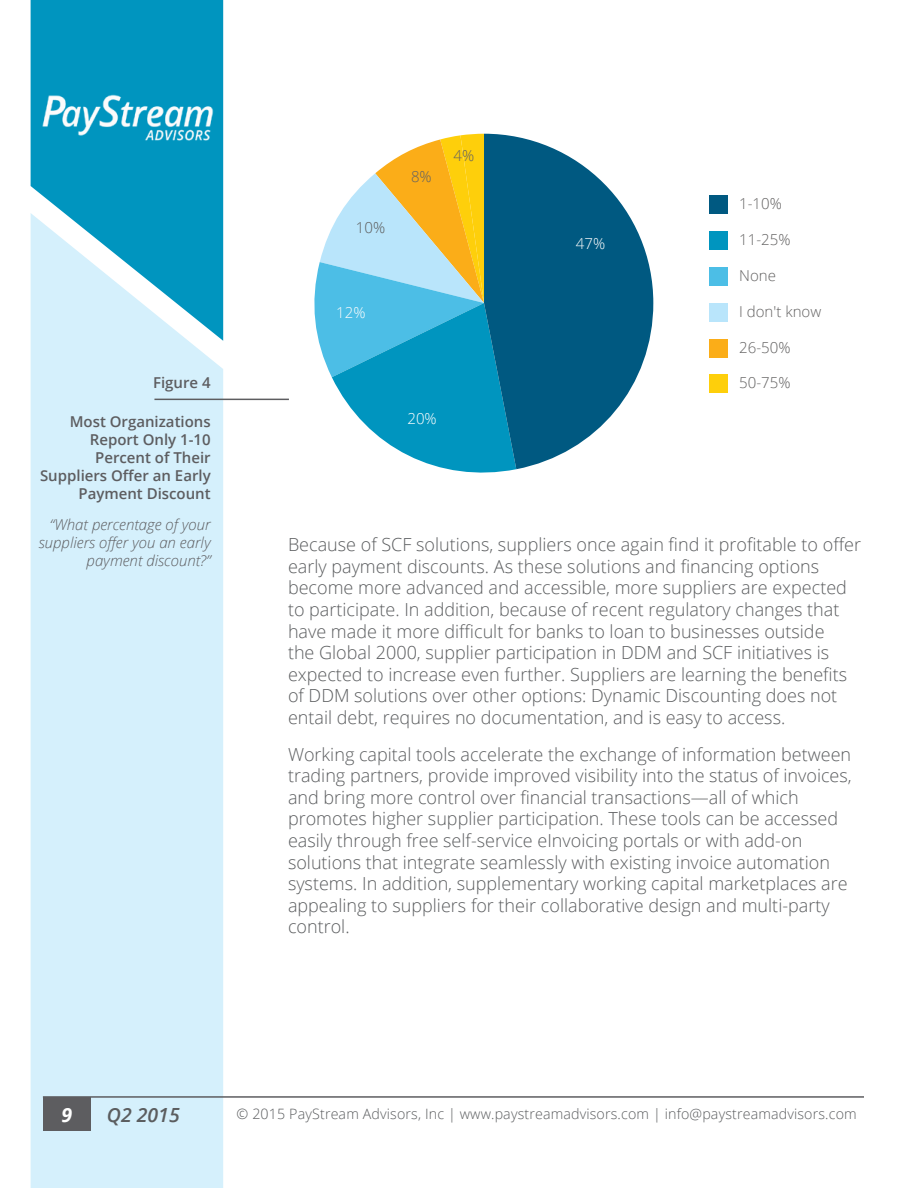
<style>
.page{position:relative;width:918px;height:1188px;background:#fff}
.page>*{position:absolute;margin:0;border:0;box-sizing:border-box;transform-origin:0 0}
.t1{font:italic 600 19.5px "Open Sans";color:#5b5d5f}
.t2{font:italic 700 19.5px "Open Sans";color:#fff}
.t3{font:300 18px/21.6px "Open Sans";color:#5b5d5f}
.t4{font:600 15px/18px "Open Sans";color:#5d5d60;text-align:right}
.t5{font:italic 300 15px/18px "Open Sans";color:#5d5d60;text-align:right}
.t6{font:300 15px "Open Sans";color:#636262}
.t7{font:300 15px "Open Sans";color:#fcfcfc}
.t8{font:300 15px "Open Sans";color:#5d5d5d}
.t9{font:300 15px "Open Sans";color:#fff}
.t10{font:300 14.25px "Open Sans";letter-spacing:.01em;color:#5b5d5f}
</style>
<div class="page">
<div style="left:31px;top:341px;width:192px;height:847px;background:#d5f0fc"></div>
<svg style="left:31px;top:0;width:192px;height:341px;background:#3caecf"></svg>
<hr style="left:43px;top:1096px;width:821px;height:2px;background:#5d5d60">
<div style="left:43px;top:1098px;width:48px;height:33px;background:#5d5d60"></div>
<img style="left:38px;top:88px;width:179px;height:55px">
<hr style="left:154px;top:399px;width:135px;height:1px;background:#5d5d60">
<svg style="left:314px;top:134px;width:202px;height:339px"></svg>
<svg style="left:484px;top:134px;width:169px;height:335px;fill:#005981"></svg>
<div style="left:710px;top:232px;width:18px;height:18px;background:#0095bf"></div>
<div style="left:710px;top:268px;width:18px;height:18px;background:#4cbee6"></div>
<div style="left:710px;top:303px;width:18px;height:18px;background:#b9e5fb"></div>
<div style="left:710px;top:339px;width:18px;height:18px;background:#fbad18"></div>
<div style="left:710px;top:375px;width:18px;height:18px;background:#fecf0b"></div>
<div style="left:710px;top:196px;width:18px;height:18px;background:#005981"></div>
<p class="t4" style="left:153px;top:374px;width:59px">Figure 4</p>
<p class="t4" style="left:40px;top:412px;width:172px">Most Organizations<br>Report Only 1-10<br>Percent of Their<br>Suppliers Offer an Early<br>Payment Discount</p>
<p class="t5" style="left:39px;top:515px;width:173px">“What percentage of your suppliers offer you an early payment discount?”</p>
<p class="t8" style="left:356px;top:218px;width:31px">10%</p>
<p class="t6" style="left:411px;top:166px;width:22px">8%</p>
<p class="t6" style="left:454px;top:145px;width:22px">4%</p>
<p class="t7" style="left:336px;top:302px;width:31px">12%</p>
<p class="t9" style="left:407px;top:409px;width:31px">20%</p>
<p class="t7" style="left:576px;top:233px;width:31px">47%</p>
<p class="t6" style="left:739px;top:194px;width:44px">1-10%</p>
<p class="t6" style="left:739px;top:229px;width:53px">11-25%</p>
<p class="t6" style="left:739px;top:265px;width:38px">None</p>
<p class="t6" style="left:739px;top:301px;width:84px">I don't know</p>
<p class="t6" style="left:739px;top:337px;width:53px">26-50%</p>
<p class="t6" style="left:739px;top:373px;width:53px">50-75%</p>
<p class="t3" style="left:288px;top:533px;width:575px">Because of SCF solutions, suppliers once again find it profitable to offer early payment discounts. As these solutions and financing options become more advanced and accessible, more suppliers are expected to participate. In addition, because of recent regulatory changes that have made it more difficult for banks to loan to businesses outside<br>the Global 2000, supplier participation in DDM and SCF initiatives is expected to increase even further. Suppliers are learning the benefits of DDM solutions over other options: Dynamic Discounting does not entail debt, requires no documentation, and is easy to access.</p>
<p class="t3" style="left:288px;top:743px;width:565px">Working capital tools accelerate the exchange of information between trading partners, provide improved visibility into the status of invoices, and bring more control over financial transactions—all of which promotes higher supplier participation. These tools can be accessed easily through free self-service eInvoicing portals or with add-on solutions that integrate seamlessly with existing invoice automation systems. In addition, supplementary working capital marketplaces are appealing to suppliers for their collaborative design and multi-party control.</p>
<p class="t2" style="left:62px;top:1101px;width:12px">9</p>
<p class="t1" style="left:107px;top:1101px;width:74px">Q2 2015</p>
<p class="t10" style="left:237px;top:1104px;width:622px">© 2015 PayStream Advisors, Inc | www.paystreamadvisors.com | info@paystreamadvisors.com</p>
</div>
